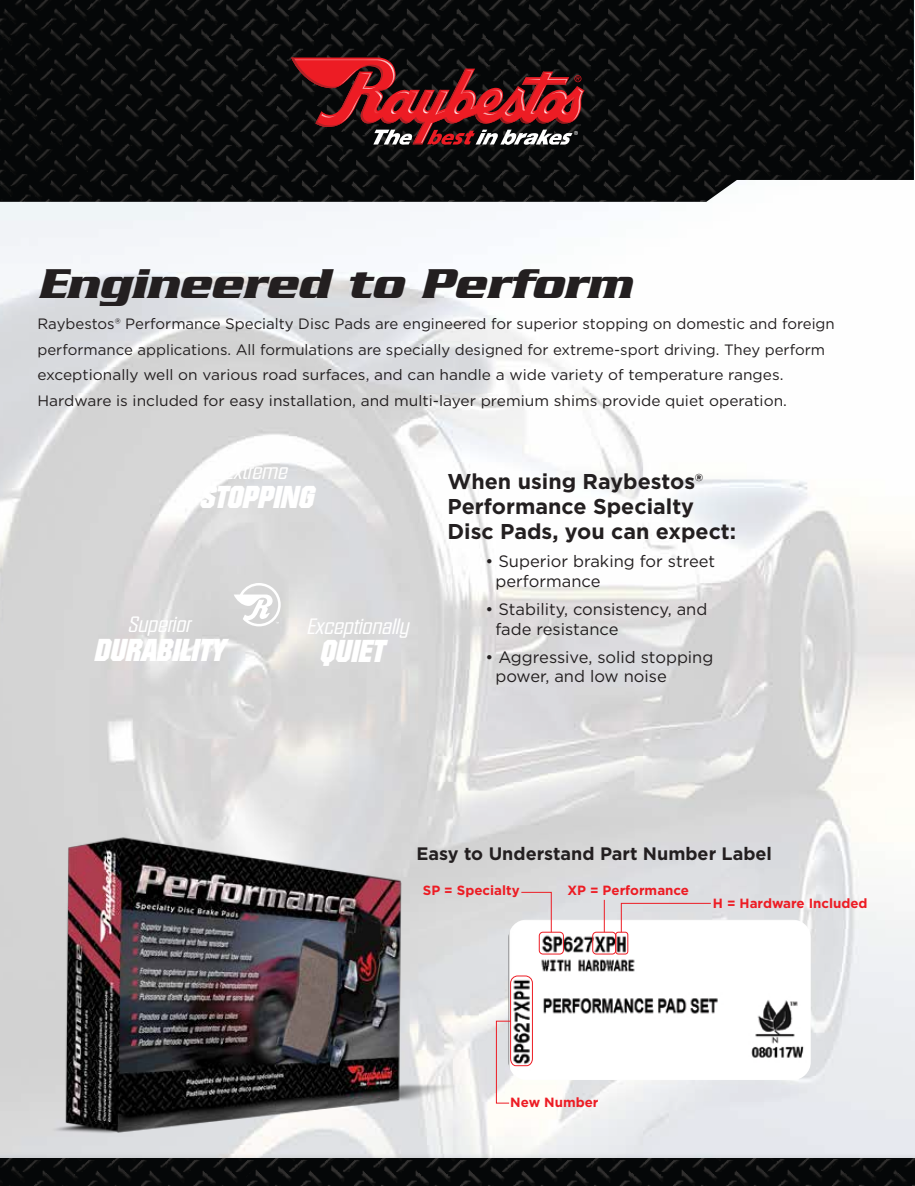
<style>
.page{position:relative;width:915px;height:1186px;background:#fff}
.page>*{position:absolute;margin:0;border:0;box-sizing:border-box;transform-origin:0 0}
.t1{font:italic 700 45px "Serpentine";color:#231f20}
.t2{font:italic 900 31.5px "Facet";color:#fff}
.t3{font:italic 22.05px "Facet";color:#fff}
.t4{font:700 21.45px/24.8px "Gotham";color:#231f20}
.t5{font:700 18px "Gotham";color:#231f20}
.t6{font:16.5px/19.8px "Gotham";color:#231f20}
.t7{font:15px/25.5px "Gotham";color:#231f20}
.t8{font:700 13.35px "Gotham";color:#ed1c24}
</style>
<div class="page">
<img style="left:0;top:202px;width:915px;height:866px">
<svg style="left:234px;top:583px;width:47px;height:43px"></svg>
<img style="left:0;top:932px;width:8px;height:136px">
<img style="left:508px;top:919px;width:302px;height:149px">
<img style="left:0;top:1158px;width:915px;height:28px">
<img style="left:16px;top:821px;width:466px;height:326px">
<img style="left:0;top:0;width:914px;height:202px">
<svg style="left:291px;top:58px;width:295px;height:87px"></svg>
<div style="left:539px;top:932px;width:24px;height:22px;border:1px solid #ed1c24;border-radius:4px"></div>
<div style="left:592px;top:932px;width:24px;height:22px;border:1px solid #ed1c24;border-radius:4px"></div>
<div style="left:615px;top:932px;width:13px;height:22px;border:1px solid #ed1c24;border-radius:3px"></div>
<svg style="left:521px;top:891px;width:31px;height:41px"></svg>
<hr style="left:604px;top:900px;width:1px;height:32px;background:#ed1c24">
<svg style="left:620px;top:902px;width:91px;height:30px"></svg>
<svg style="left:496px;top:975px;width:37px;height:128px"></svg>
<h1 class="t1" style="left:37px;top:257px;width:595px">Engineered to Perform</h1>
<p class="t7" style="left:37px;top:311px;width:799px">Raybestos® Performance Specialty Disc Pads are engineered for superior stopping on domestic and foreign performance applications. All formulations are specially designed for extreme-sport driving. They perform exceptionally well on various road surfaces, and can handle a wide variety of temperature ranges.<br>Hardware is included for easy installation, and multi-layer premium shims provide quiet operation.</p>
<h3 class="t3" style="left:225px;top:460px;width:63px">Extreme</h3>
<h2 class="t2" style="left:199px;top:479px;width:116px">STOPPING</h2>
<h3 class="t3" style="left:128px;top:612px;width:64px">Superior</h3>
<h2 class="t2" style="left:94px;top:632px;width:132px">DURABILITY</h2>
<h3 class="t3" style="left:306px;top:614px;width:103px">Exceptionally</h3>
<h2 class="t2" style="left:319px;top:633px;width:65px">QUIET</h2>
<h3 class="t4" style="left:447px;top:469px;width:290px">When using Raybestos®<br>Performance Specialty<br>Disc Pads, you can expect:</h3>
<p class="t6" style="left:495px;top:551px;width:221px;text-indent:-10px">• Superior braking for street performance</p>
<p class="t6" style="left:495px;top:598px;width:213px;text-indent:-10px">• Stability, consistency, and fade resistance</p>
<p class="t6" style="left:495px;top:646px;width:219px;text-indent:-10px">• Aggressive, solid stopping power, and low noise</p>
<p class="t5" style="left:416px;top:841px;width:357px">Easy to Understand Part Number Label</p>
<p class="t8" style="left:567px;top:882px;width:123px">XP = Performance</p>
<p class="t8" style="left:713px;top:894px;width:156px">H = Hardware Included</p>
<p class="t8" style="left:423px;top:881px;width:98px">SP = Specialty</p>
<p class="t8" style="left:510px;top:1093px;width:90px">New Number</p>
</div>
